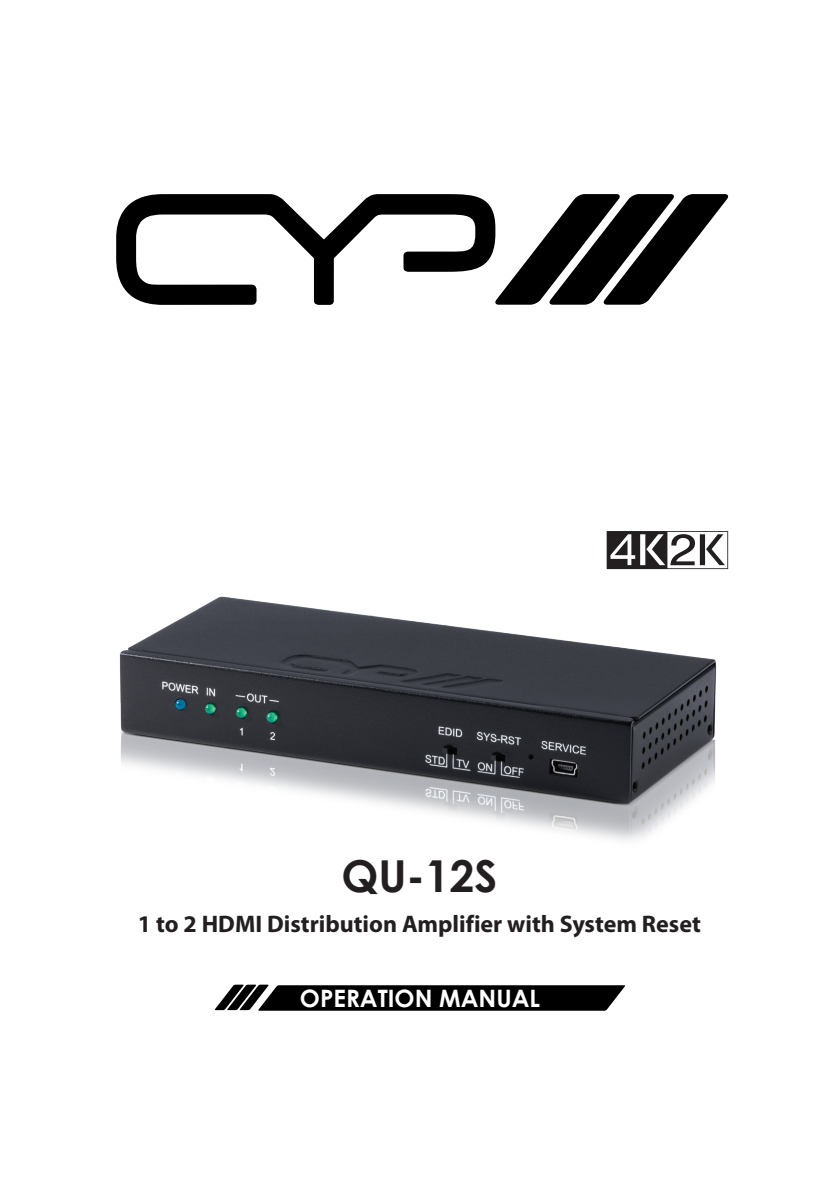
<style>
.page{position:relative;width:840px;height:1191px;background:#fff}
.page>*{position:absolute;margin:0;border:0;box-sizing:border-box;transform-origin:0 0}
.t1{font:700 44px "Century Gothic";color:#231f20}
.t2{font:700 24px "Myriad Pro";color:#231f20}
.t3{font:700 24px "Century Gothic";color:#fff}
</style>
<div class="page">
<svg style="left:116px;top:194px;width:378px;height:111px"></svg>
<svg style="left:494px;top:194px;width:233px;height:111px"></svg>
<svg style="left:215px;top:984px;width:409px;height:26px;background:#1d1d1d"></svg>
<svg style="left:606px;top:531px;width:121px;height:38px"></svg>
<img style="left:119px;top:569px;width:609px;height:272px">
<h1 class="t1" style="left:341px;top:843px;width:157px">QU-12S</h1>
<p class="t2" style="left:138px;top:908px;width:564px">1 to 2 HDMI Distribution Amplifier with System Reset</p>
<p class="t3" style="left:300px;top:980px;width:241px">OPERATION MANUAL</p>
</div>
